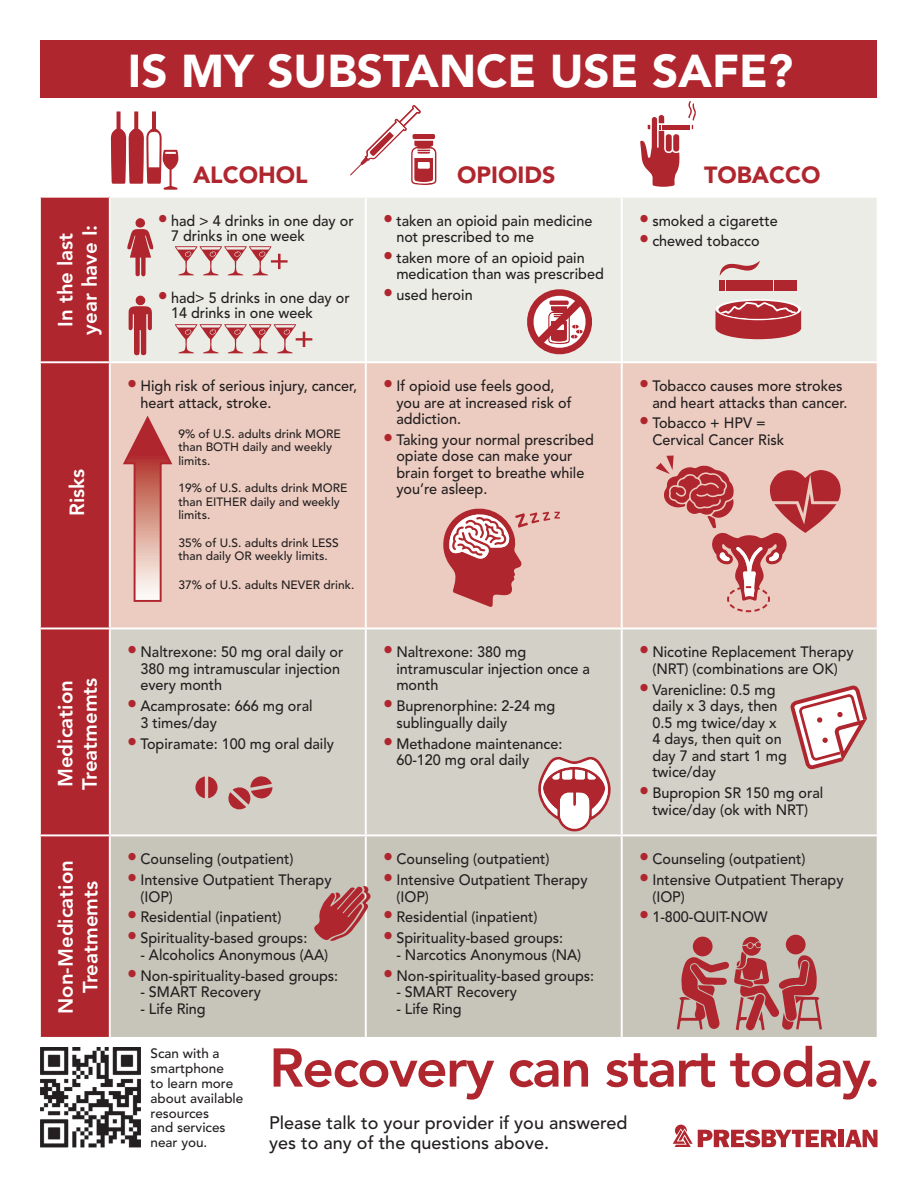
<style>
.page{position:relative;width:918px;height:1188px;background:#fff}
.page>*{position:absolute;margin:0;border:0;box-sizing:border-box;transform-origin:0 0}
.t1{font:800 54px "Avenir LT Std";letter-spacing:-.03em;color:#b0262e}
.t2{font:900 45.6px "Avenir LT Std";color:#fff}
.t3{font:900 23.25px "Avenir LT Std";color:#b0262e}
.t4{font:800 20.4px/24.5px "Avenir LT Std";color:#fff;text-align:center}
.t5{font:500 18px/19.8px "Avenir LT Std";color:#231f20}
.t6{font:500 15px/16.5px "Avenir LT Std";color:#231f20;scale:.96 1}
.t7{font:500 13.5px/14.9px "Avenir LT Std";color:#231f20}
.t8{font:500 12px/13.5px "Avenir LT Std";color:#231f20}
.s1{font-size:21px;color:#b0262e}
</style>
<div class="page">
<div style="left:40px;top:40px;width:838px;height:58px;background:#b0262e"></div>
<div style="left:40px;top:197px;width:70px;height:165px;background:#b0262e"></div>
<div style="left:111px;top:198px;width:766px;height:163px;background:#ecece7"></div>
<div style="left:41px;top:363px;width:68px;height:674px;background:#b0262e"></div>
<div style="left:111px;top:363px;width:766px;height:265px;background:#ecccc0"></div>
<div style="left:111px;top:629px;width:766px;height:205px;background:#d3d0c7"></div>
<div style="left:111px;top:836px;width:766px;height:201px;background:#c7c4b9"></div>
<hr style="left:39px;top:196px;width:71px;height:2px;background:#fff">
<hr style="left:39px;top:198px;width:2px;height:163px;background:#fff">
<hr style="left:109px;top:198px;width:2px;height:163px;background:#fff">
<hr style="left:365px;top:198px;width:2px;height:163px;background:#fff">
<hr style="left:621px;top:198px;width:2px;height:163px;background:#fff">
<hr style="left:39px;top:361px;width:71px;height:2px;background:#fff">
<hr style="left:365px;top:363px;width:2px;height:265px;background:#fff">
<hr style="left:621px;top:363px;width:2px;height:265px;background:#fff">
<hr style="left:39px;top:628px;width:71px;height:1px;background:#fff">
<hr style="left:365px;top:629px;width:2px;height:205px;background:#fff">
<hr style="left:621px;top:629px;width:2px;height:205px;background:#fff">
<hr style="left:39px;top:834px;width:71px;height:2px;background:#fff">
<hr style="left:365px;top:836px;width:2px;height:201px;background:#fff">
<hr style="left:621px;top:836px;width:2px;height:201px;background:#fff">
<svg style="left:129px;top:295px;width:23px;height:61px"></svg>
<svg style="left:127px;top:218px;width:27px;height:59px;background:#ce8a8c"></svg>
<svg style="left:111px;top:111px;width:67px;height:79px"></svg>
<svg style="left:350px;top:105px;width:86px;height:80px"></svg>
<hr style="left:662px;top:125px;width:28px;height:4px;background:#b0262e">
<svg style="left:640px;top:115px;width:40px;height:72px"></svg>
<svg style="left:688px;top:101px;width:8px;height:28px"></svg>
<div style="left:838px;top:1130px;width:6px;height:17px;background:#b0262e"></div>
<svg style="left:845px;top:1130px;width:32px;height:17px"></svg>
<svg style="left:673px;top:1125px;width:164px;height:22px"></svg>
<svg style="left:175px;top:246px;width:113px;height:29px;background:#ddbbb9"></svg>
<svg style="left:175px;top:324px;width:137px;height:29px;background:#dcbab8"></svg>
<div style="left:726px;top:280px;width:47px;height:10px;background:#b0262e"></div>
<div style="left:774px;top:280px;width:23px;height:10px;background:#b0262e"></div>
<svg style="left:720px;top:261px;width:40px;height:15px"></svg>
<div style="left:720px;top:280px;width:5px;height:11px;background:#b0262e"></div>
<svg style="left:715px;top:299px;width:86px;height:21px"></svg>
<svg style="left:718px;top:301px;width:80px;height:18px"></svg>
<svg style="left:715px;top:302px;width:86px;height:37px;background:#bd4e54"></svg>
<svg style="left:195px;top:777px;width:23px;height:21px"></svg>
<svg style="left:227px;top:776px;width:46px;height:34px;background:#c58d8a"></svg>
<svg style="left:538px;top:756px;width:73px;height:77px"></svg>
<svg style="left:524px;top:286px;width:71px;height:71px"></svg>
<svg style="left:791px;top:687px;width:79px;height:106px"></svg>
<svg style="left:677px;top:936px;width:145px;height:94px;background:#bd7f7d"></svg>
<svg style="left:436px;top:505px;width:124px;height:102px;background:#d99793"></svg>
<svg style="left:656px;top:456px;width:185px;height:157px;background:#dda39c"></svg>
<svg style="left:314px;top:886px;width:57px;height:55px;background:#bb6f6f"></svg>
<svg style="left:121px;top:413px;width:52px;height:190px;background:#dca199"></svg>
<img style="left:40px;top:1047px;width:101px;height:100px">
<h2 class="t2" style="left:128px;top:43px;width:667px">IS MY SUBSTANCE USE SAFE?</h2>
<h3 class="t4" style="left:53px;top:335px;width:111px;rotate:-90deg">In the last year have I:</h3>
<h3 class="t4" style="left:65px;top:516px;width:49px;rotate:-90deg">Risks</h3>
<h3 class="t4" style="left:53px;top:790px;width:114px;text-align:left;rotate:-90deg">Medication<br>Treatmemts</h3>
<h3 class="t4" style="left:54px;top:1014px;width:155px;rotate:-90deg">Non-Medication<br>Treatmemts</h3>
<h3 class="t3" style="left:193px;top:161px;width:116px">ALCOHOL</h3>
<h3 class="t3" style="left:457px;top:161px;width:100px">OPIOIDS</h3>
<h3 class="t3" style="left:704px;top:161px;width:118px">TOBACCO</h3>
<p class="t6" style="left:171px;top:213px;width:192px;line-height:15px;text-indent:-13px"><span class="s1">•</span> had &gt; 4 drinks in one day or<br>7 drinks in one week</p>
<p class="t6" style="left:396px;top:212px;width:206px;text-indent:-13px"><span class="s1">•</span> taken an opioid pain medicine not prescribed to me</p>
<p class="t6" style="left:396px;top:250px;width:218px;text-indent:-13px"><span class="s1">•</span> taken more of an opioid pain medication than was prescribed</p>
<p class="t6" style="left:383px;top:287px;width:95px"><span class="s1">•</span> used heroin</p>
<p class="t6" style="left:639px;top:212px;width:146px"><span class="s1">•</span> smoked a cigarette</p>
<p class="t6" style="left:639px;top:233px;width:127px"><span class="s1">•</span> chewed tobacco</p>
<p class="t6" style="left:171px;top:291px;width:188px;line-height:15px;text-indent:-13px"><span class="s1">•</span> had&gt; 5 drinks in one day or<br>14 drinks in one week</p>
<p class="t6" style="left:140px;top:378px;width:227px;text-indent:-13px"><span class="s1">•</span> High risk of serious injury, cancer, heart attack, stroke.</p>
<p class="t6" style="left:396px;top:378px;width:184px;text-indent:-13px"><span class="s1">•</span> If opioid use feels good, you are at increased risk of addiction.</p>
<p class="t6" style="left:396px;top:432px;width:207px;text-indent:-13px"><span class="s1">•</span> Taking your normal prescribed opiate dose can make your brain forget to breathe while you’re asleep.</p>
<p class="t8" style="left:178px;top:427px;width:164px">9% of U.S. adults drink MORE than BOTH daily and weekly limits.</p>
<p class="t8" style="left:178px;top:482px;width:171px">19% of U.S. adults drink MORE than EITHER daily and weekly limits.</p>
<p class="t8" style="left:178px;top:536px;width:162px">35% of U.S. adults drink LESS than daily OR weekly limits.</p>
<p class="t8" style="left:178px;top:579px;width:178px">37% of U.S. adults NEVER drink.</p>
<p class="t6" style="left:140px;top:644px;width:213px;text-indent:-13px"><span class="s1">•</span> Naltrexone: 50 mg oral daily or<br>380 mg intramuscular injection every month</p>
<p class="t6" style="left:140px;top:698px;width:181px;text-indent:-13px"><span class="s1">•</span> Acamprosate: 666 mg oral<br>3 times/day</p>
<p class="t6" style="left:127px;top:735px;width:217px"><span class="s1">•</span> Topiramate: 100 mg oral daily</p>
<p class="t6" style="left:127px;top:851px;width:175px"><span class="s1">•</span> Counseling (outpatient)</p>
<p class="t6" style="left:140px;top:872px;width:201px;text-indent:-13px"><span class="s1">•</span> Intensive Outpatient Therapy (IOP)</p>
<p class="t6" style="left:127px;top:909px;width:162px"><span class="s1">•</span> Residential (inpatient)</p>
<p class="t6" style="left:127px;top:930px;width:189px"><span class="s1">•</span> Spirituality-based groups:</p>
<p class="t6" style="left:140px;top:947px;width:197px">- Alcoholics Anonymous (AA)</p>
<p class="t6" style="left:127px;top:968px;width:221px"><span class="s1">•</span> Non-spirituality-based groups:</p>
<p class="t6" style="left:140px;top:984px;width:127px">- SMART Recovery</p>
<p class="t6" style="left:140px;top:1001px;width:70px">- Life Ring</p>
<p class="t6" style="left:396px;top:644px;width:203px;text-indent:-13px"><span class="s1">•</span> Naltrexone: 380 mg intramuscular injection once a month</p>
<p class="t6" style="left:396px;top:698px;width:167px;text-indent:-13px"><span class="s1">•</span> Buprenorphine: 2-24 mg sublingually daily</p>
<p class="t6" style="left:396px;top:735px;width:175px;text-indent:-13px"><span class="s1">•</span> Methadone maintenance:<br>60-120 mg oral daily</p>
<p class="t6" style="left:383px;top:851px;width:175px"><span class="s1">•</span> Counseling (outpatient)</p>
<p class="t6" style="left:396px;top:872px;width:201px;text-indent:-13px"><span class="s1">•</span> Intensive Outpatient Therapy (IOP)</p>
<p class="t6" style="left:383px;top:909px;width:162px"><span class="s1">•</span> Residential (inpatient)</p>
<p class="t6" style="left:383px;top:930px;width:189px"><span class="s1">•</span> Spirituality-based groups:</p>
<p class="t6" style="left:396px;top:947px;width:194px">- Narcotics Anonymous (NA)</p>
<p class="t6" style="left:383px;top:968px;width:221px"><span class="s1">•</span> Non-spirituality-based groups:</p>
<p class="t6" style="left:396px;top:984px;width:127px">- SMART Recovery</p>
<p class="t6" style="left:396px;top:1001px;width:70px">- Life Ring</p>
<p class="t6" style="left:652px;top:378px;width:205px;text-indent:-13px"><span class="s1">•</span> Tobacco causes more strokes and heart attacks than cancer.</p>
<p class="t6" style="left:652px;top:415px;width:139px;text-indent:-13px"><span class="s1">•</span> Tobacco + HPV =<br>Cervical Cancer Risk</p>
<p class="t6" style="left:639px;top:644px;width:225px;text-align:center"><span class="s1">•</span> Nicotine Replacement Therapy (NRT) (combinations are OK)</p>
<p class="t6" style="left:652px;top:682px;width:142px;text-indent:-13px"><span class="s1">•</span> Varenicline: 0.5 mg daily x 3 days, then<br>0.5 mg twice/day x<br>4 days, then quit on day 7 and start 1 mg twice/day</p>
<p class="t6" style="left:639px;top:785px;width:193px;text-align:center"><span class="s1">•</span> Bupropion SR 150 mg oral twice/day (ok with NRT)</p>
<p class="t6" style="left:639px;top:851px;width:175px"><span class="s1">•</span> Counseling (outpatient)</p>
<p class="t6" style="left:652px;top:872px;width:201px;text-indent:-13px"><span class="s1">•</span> Intensive Outpatient Therapy (IOP)</p>
<p class="t6" style="left:639px;top:909px;width:135px"><span class="s1">•</span> 1-800-QUIT-NOW</p>
<p class="t7" style="left:151px;top:1046px;width:94px">Scan with a smartphone<br>to learn more about available resources<br>and services near you.</p>
<h1 class="t1" style="left:269px;top:1036px;width:613px">Recovery can start today.</h1>
<p class="t5" style="left:269px;top:1113px;width:360px">Please talk to your provider if you answered yes to any of the questions above.</p>
</div>
